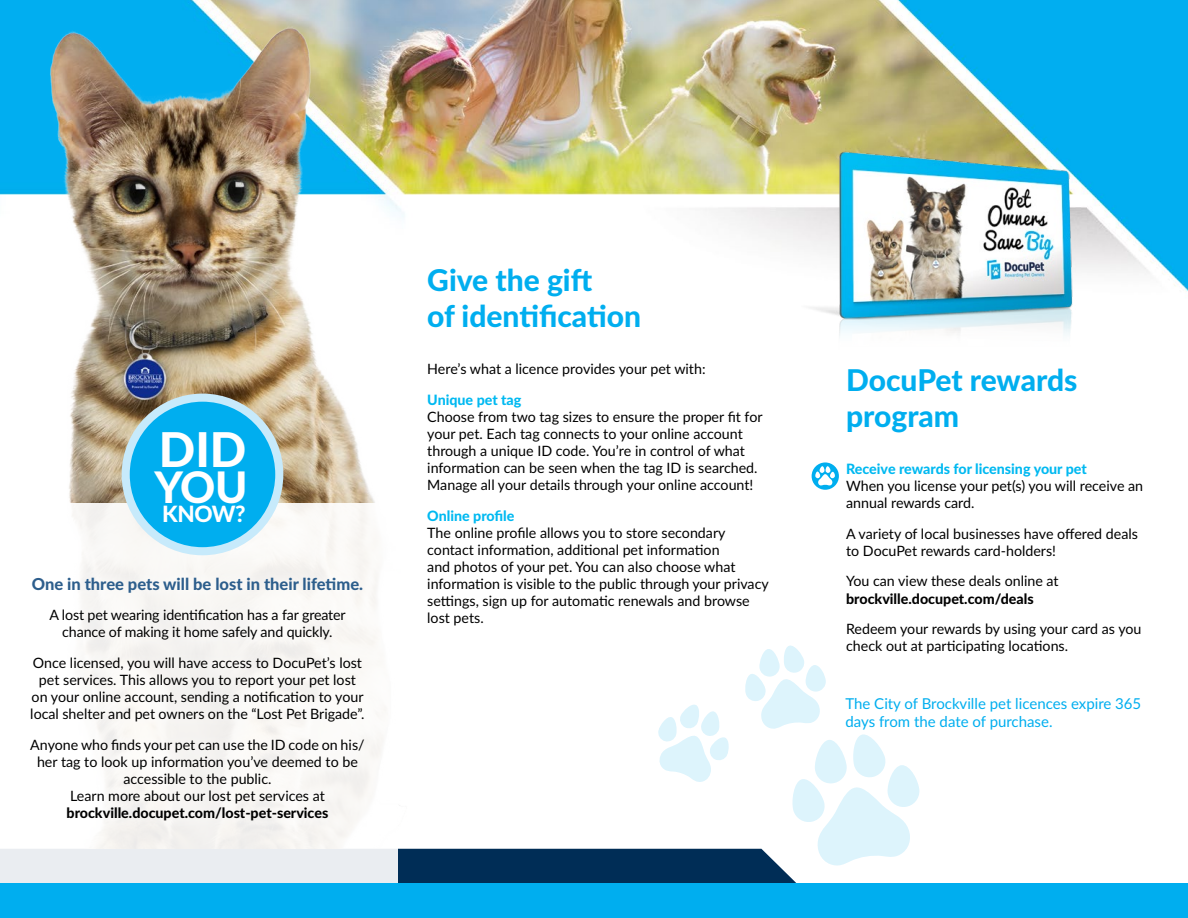
<style>
.page{position:relative;width:1188px;height:918px;background:#fff}
.page>*{position:absolute;margin:0;border:0;box-sizing:border-box;transform-origin:0 0}
.t1{font:800 48px "Lato";color:#fff}
.t2{font:800 43.5px "Lato";color:#fff}
.t3{font:800 30px/36px "Lato";color:#00aeef}
.t4{font:800 22.5px "Lato";color:#fff}
.t5{font:800 16.5px "Lato";color:#2d5e8c}
.t6{font:15px/18px "Lato";color:#00aeef}
.t7{font:14.25px/17.1px "Lato";color:#000}
.t8{font:800 14.25px "Lato";color:#000}
.t9{font:800 14.25px "Lato";color:#00b9f1}
</style>
<div class="page">
<div style="left:398px;top:849px;width:398px;height:34px;background:#002d56"></div>
<img style="left:408px;top:0;width:780px;height:292px">
<img style="left:0;top:0;width:408px;height:849px">
<div style="left:0;top:504px;width:398px;height:379px;background:linear-gradient(to right,#f5f6f7,#f3f4f3)"></div>
<div style="left:19px;top:565px;width:356px;height:267px;background:#faf8f6"></div>
<div style="left:0;top:883px;width:1188px;height:35px;background:#00aeef"></div>
<svg style="left:812px;top:462px;width:27px;height:28px"></svg>
<div style="left:126px;top:398px;width:153px;height:153px;background:#00aeef;border-radius:50%"></div>
<div style="left:122px;top:394px;width:161px;height:161px;border:8px solid #c7eafb;border-radius:50%"></div>
<img style="left:802px;top:120px;width:293px;height:216px">
<svg style="left:744px;top:645px;width:176px;height:222px"></svg>
<svg style="left:658px;top:704px;width:71px;height:78px"></svg>
<h1 class="t1" style="left:159px;top:414px;width:89px">DID</h1>
<h2 class="t2" style="left:155px;top:454px;width:95px">YOU</h2>
<h3 class="t4" style="left:162px;top:497px;width:85px">KNOW?</h3>
<p class="t5" style="left:32px;top:571px;width:333px">One in three pets will be lost in their lifetime.</p>
<p class="t7" style="left:49px;top:606px;width:298px;text-align:center">A lost pet wearing identification has a far greater chance of making it home safely and quickly.</p>
<p class="t7" style="left:30px;top:654px;width:336px;text-align:center">Once licensed, you will have access to DocuPet’s lost pet services. This allows you to report your pet lost on your online account, sending a notification to your local shelter and pet owners on the “Lost Pet Brigade”.</p>
<p class="t7" style="left:30px;top:735px;width:336px;text-align:center">Anyone who finds your pet can use the ID code on his/ her tag to look up information you’ve deemed to be accessible to the public.<br>Learn more about our lost pet services at</p>
<p class="t8" style="left:67px;top:802px;width:263px">brockville.docupet.com/lost-pet-services</p>
<h3 class="t3" style="left:427px;top:261px;width:215px">Give the gift<br>of identification</h3>
<p class="t7" style="left:427px;top:360px;width:280px">Here’s what a licence provides your pet with:</p>
<p class="t9" style="left:427px;top:389px;width:96px">Unique pet tag</p>
<p class="t7" style="left:427px;top:407px;width:337px">Choose from two tag sizes to ensure the proper fit for your pet. Each tag connects to your online account through a unique ID code. You’re in control of what information can be seen when the tag ID is searched.<br>Manage all your details through your online account!</p>
<p class="t9" style="left:427px;top:505px;width:89px">Online profile</p>
<p class="t7" style="left:427px;top:523px;width:343px">The online profile allows you to store secondary contact information, additional pet information<br>and photos of your pet. You can also choose what information is visible to the public through your privacy settings, sign up for automatic renewals and browse lost pets.</p>
<h3 class="t3" style="left:846px;top:361px;width:233px">DocuPet rewards program</h3>
<p class="t9" style="left:846px;top:458px;width:242px">Receive rewards for licensing your pet</p>
<p class="t7" style="left:846px;top:477px;width:298px">When you license your pet(s) you will receive an annual rewards card.</p>
<p class="t7" style="left:846px;top:524px;width:293px">A variety of local businesses have offered deals to DocuPet rewards card-holders!</p>
<p class="t7" style="left:846px;top:572px;width:214px">You can view these deals online at</p>
<p class="t8" style="left:846px;top:588px;width:189px">brockville.docupet.com/deals</p>
<p class="t7" style="left:846px;top:620px;width:297px">Redeem your rewards by using your card as you check out at participating locations.</p>
<p class="t6" style="left:845px;top:694px;width:297px">The City of Brockville pet licences expire 365 days from the date of purchase.</p>
</div>
